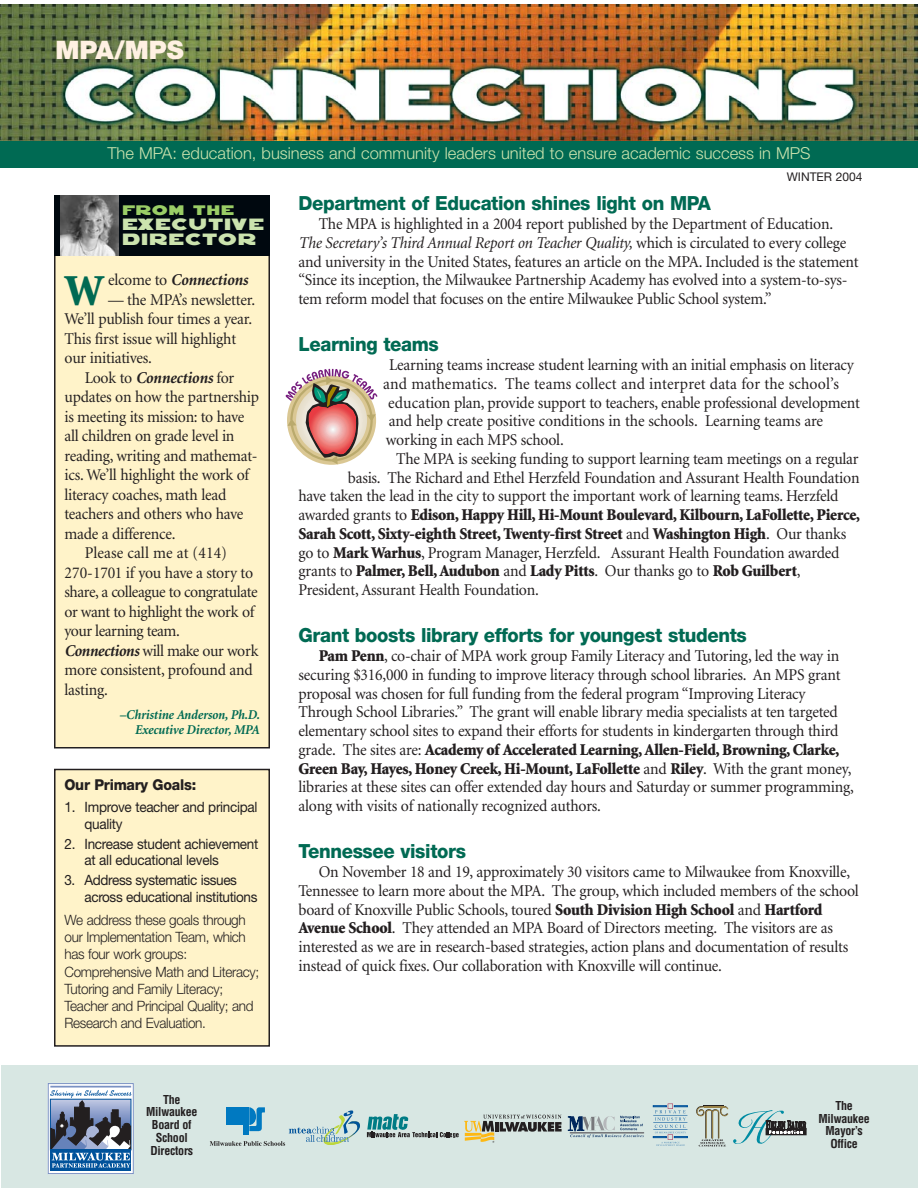
<style>
.page{position:relative;width:918px;height:1188px;background:#fff}
.page>*{position:absolute;margin:0;border:0;box-sizing:border-box;transform-origin:0 0}
.t1{font:900 44.4px "Minion";color:#006a53;scale:.95 1}
.t2{font:900 25.5px "Helvetica Neue";color:#fff1e2}
.t3{font:800 19.5px "Helvetica Neue";letter-spacing:-.02em;color:#006a53;scale:.95 1}
.t4{font:19.5px/15px "Red Five";letter-spacing:.08em;color:#cbe3ae;scale:.95 1}
.t5{font:16.5px/18.8px "Minion";letter-spacing:-.015em;color:#231f20;scale:.95 1}
.t6{font:900 16.5px "Minion";letter-spacing:-.015em;color:#231f20;scale:.95 1}
.t7{font:300 16.5px "Helvetica Neue";color:#cbe3ae}
.t8{font:16.5px "Minion";letter-spacing:.01em;color:#231f20;scale:.95 1}
.t9{font:italic 700 16.5px "Minion";letter-spacing:-.015em;color:#231f20;scale:.95 1}
.t10{font:16.5px "Minion";letter-spacing:.005em;color:#231f20;scale:.95 1}
.t11{font:16.5px "Red Five";letter-spacing:.08em;color:#9acd66;scale:.95 1}
.t12{font:800 15px "Helvetica Neue";letter-spacing:-.02em;color:#231f20;scale:.95 1}
.t13{font:300 14.25px/17.2px "Helvetica Neue";letter-spacing:-.02em;color:#231f20;scale:.95 1}
.t14{font:14.25px/16.5px "Helvetica Neue";letter-spacing:-.02em;color:#231f20;scale:.95 1}
.t15{font:italic 700 13.5px/15px "Minion";letter-spacing:-.015em;color:#006a53;text-align:right;scale:.95 1}
.t16{font:700 condensed 12px/12.8px "Helvetica";letter-spacing:-.02em;color:#231f20;text-align:center}
.t17{font:12px "Helvetica Neue";color:#231f20}
.s1{font-weight:400;font-style:normal}
.s2{font-weight:700;font-style:italic}
.s3{font-style:italic}
.s4{font-weight:400}
.s5{font-weight:900}
</style>
<div class="page">
<div style="left:2px;top:1065px;width:916px;height:123px;background:#d8e7e3"></div>
<svg style="left:48px;top:1083px;width:86px;height:91px"></svg>
<div style="left:50px;top:1150px;width:81px;height:21px;background:#00529b"></div>
<svg style="left:50px;top:1090px;width:81px;height:78px;background:#6b819f"></svg>
<hr style="left:50px;top:1086px;width:81px;height:2px;background:#7a91c3">
<img style="left:0;top:4px;width:918px;height:137px">
<div style="left:0;top:141px;width:918px;height:27px;background:#006a53"></div>
<svg style="left:367px;top:1114px;width:195px;height:29px"></svg>
<svg style="left:210px;top:1107px;width:150px;height:39px"></svg>
<svg style="left:568px;top:1116px;width:76px;height:22px"></svg>
<div style="left:570px;top:1133px;width:74px;height:1px;border:1px solid #77787b"></div>
<svg style="left:653px;top:1104px;width:35px;height:42px"></svg>
<svg style="left:696px;top:1106px;width:110px;height:40px"></svg>
<div style="left:55px;top:196px;width:214px;height:552px;background:#fff3c9"></div>
<div style="left:54px;top:195px;width:216px;height:553px;border:2px solid #231f20"></div>
<div style="left:55px;top:770px;width:214px;height:276px;background:#fff3c9"></div>
<div style="left:54px;top:769px;width:216px;height:278px;border:2px solid #231f20"></div>
<div style="left:54px;top:195px;width:216px;height:61px;background:#00080f"></div>
<img style="left:61px;top:195px;width:57px;height:61px">
<svg style="left:286px;top:369px;width:91px;height:95px"></svg>
<h2 class="t2" style="left:56px;top:41px;width:130px">MPA/MPS</h2>
<p class="t7" style="left:107px;top:147px;width:705px">The MPA: education, business and community leaders united to ensure academic success in MPS</p>
<p class="t11" style="left:123px;top:200px;width:119px">FROM THE</p>
<p class="t4" style="left:123px;top:216px;width:150px">EXECUTIVE<br>DIRECTOR</p>
<h1 class="t1" style="left:64px;top:273px;width:44px">W</h1>
<p class="t9" style="left:108px;top:274px;width:149px"><span class="s1">elcome to</span> Connections</p>
<p class="t5" style="left:65px;top:291px;width:202px;line-height:19.5px;text-indent:43px">— the MPA’s newsletter.<br>We’ll publish four times a year.<br>This first issue will highlight our initiatives.</p>
<p class="t9" style="left:85px;top:371px;width:159px"><span class="s1">Look to</span> Connections <span class="s1">for</span></p>
<p class="t5" style="left:65px;top:389px;width:206px">updates on how the partnership</p>
<p class="t5" style="left:65px;top:409px;width:191px">is meeting its mission: to have</p>
<p class="t5" style="left:65px;top:428px;width:181px">all children on grade level in</p>
<p class="t5" style="left:65px;top:448px;width:205px">reading, writing and mathemat-</p>
<p class="t5" style="left:65px;top:467px;width:196px">ics. We’ll highlight the work of</p>
<p class="t5" style="left:65px;top:487px;width:172px">literacy coaches, math lead</p>
<p class="t5" style="left:65px;top:506px;width:190px">teachers and others who have</p>
<p class="t5" style="left:65px;top:526px;width:118px">made a difference.</p>
<p class="t10" style="left:85px;top:547px;width:151px">Please call me at (414)</p>
<p class="t5" style="left:65px;top:565px;width:200px">270-1701 if you have a story to</p>
<p class="t5" style="left:65px;top:584px;width:205px">share, a colleague to congratulate</p>
<p class="t5" style="left:65px;top:604px;width:201px">or want to highlight the work of</p>
<p class="t5" style="left:65px;top:623px;width:123px">your learning team.</p>
<p class="t5" style="left:65px;top:643px;width:206px"><span class="s2">Connections</span> will make our work</p>
<p class="t5" style="left:65px;top:662px;width:200px">more consistent, profound and</p>
<p class="t5" style="left:65px;top:682px;width:47px">lasting.</p>
<p class="t15" style="left:120px;top:708px;width:149px">–Christine Anderson, Ph.D.<br>Executive Director, MPA</p>
<p class="t12" style="left:64px;top:779px;width:140px">Our Primary Goals:</p>
<p class="t14" style="left:85px;top:801px;width:184px;text-indent:-20px">1. Improve teacher and principal quality</p>
<p class="t14" style="left:85px;top:837px;width:185px;text-indent:-20px">2. Increase student achievement at all educational levels</p>
<p class="t14" style="left:85px;top:873px;width:184px;text-indent:-20px">3. Address systematic issues across educational institutions</p>
<p class="t13" style="left:64px;top:913px;width:207px">We address these goals through our Implementation Team, which has four work groups:<br>Comprehensive Math and Literacy;<br>Tutoring and Family Literacy;<br>Teacher and Principal Quality; and<br>Research and Evaluation.</p>
<p class="t17" style="left:787px;top:173px;width:77px">WINTER 2004</p>
<p class="t3" style="left:298px;top:196px;width:436px">Department of Education shines light on MPA</p>
<p class="t5" style="left:299px;top:216px;width:591px;text-indent:20px">The MPA is highlighted in a 2004 report published by the Department of Education.<br><span class="s3">The Secretary’s Third Annual Report on Teacher Quality,</span> which is circulated to every college and university in the United States, features an article on the MPA. Included is the statement “Since its inception, the Milwaukee Partnership Academy has evolved into a system-to-sys&shy;tem reform model that focuses on the entire Milwaukee Public School system.”</p>
<p class="t3" style="left:298px;top:337px;width:149px">Learning teams</p>
<p class="t5" style="left:389px;top:357px;width:491px">Learning teams increase student learning with an initial emphasis on literacy</p>
<p class="t8" style="left:383px;top:377px;width:481px">and mathematics. The teams collect and interpret data for the school’s</p>
<p class="t5" style="left:388px;top:394px;width:498px">education plan, provide support to teachers, enable professional development</p>
<p class="t5" style="left:389px;top:413px;width:459px">and help create positive conditions in the schools. Learning teams are</p>
<p class="t5" style="left:386px;top:432px;width:189px">working in each MPS school.</p>
<p class="t5" style="left:396px;top:451px;width:488px">The MPA is seeking funding to support learning team meetings on a regular</p>
<p class="t5" style="left:348px;top:469px;width:540px">basis. The Richard and Ethel Herzfeld Foundation and Assurant Health Foundation</p>
<p class="t5" style="left:298px;top:488px;width:570px">have taken the lead in the city to support the important work of learning teams. Herzfeld</p>
<p class="t6" style="left:298px;top:508px;width:593px"><span class="s4">awarded grants to</span> Edison, Happy Hill, Hi-Mount Boulevard, Kilbourn, LaFollette, Pierce,</p>
<p class="t6" style="left:298px;top:527px;width:578px">Sarah Scott, Sixty-eighth Street, Twenty-first Street <span class="s4">and</span> Washington High<span class="s4">. Our thanks</span></p>
<p class="t5" style="left:298px;top:544px;width:571px">go to <span class="s5">Mark Warhus</span>, Program Manager, Herzfeld. Assurant Health Foundation awarded</p>
<p class="t6" style="left:298px;top:565px;width:530px"><span class="s4">grants to</span> Palmer, Bell, Audubon <span class="s4">and</span> Lady Pitts<span class="s4">. Our thanks go to</span> Rob Guilbert<span class="s4">,</span></p>
<p class="t5" style="left:299px;top:582px;width:255px">President, Assurant Health Foundation.</p>
<p class="t3" style="left:298px;top:628px;width:474px">Grant boosts library efforts for youngest students</p>
<p class="t5" style="left:299px;top:648px;width:586px;text-indent:20px"><span class="s5">Pam Penn</span>, co-chair of MPA work group Family Literacy and Tutoring, led the way in securing $316,000 in funding to improve literacy through school libraries. An MPS grant proposal was chosen for full funding from the federal program “Improving Literacy Through School Libraries.” The grant will enable library media specialists at ten targeted elementary school sites to expand their efforts for students in kindergarten through third grade. The sites are: <span class="s5">Academy of Accelerated Learning, Allen-Field, Browning, Clarke, Green Bay, Hayes, Honey Creek, Hi-Mount, LaFollette</span> and <span class="s5">Riley</span>. With the grant money, libraries at these sites can offer extended day hours and Saturday or summer programming, along with visits of nationally recognized authors.</p>
<p class="t3" style="left:298px;top:844px;width:178px">Tennessee visitors</p>
<p class="t5" style="left:299px;top:864px;width:591px;text-indent:20px">On November 18 and 19, approximately 30 visitors came to Milwaukee from Knoxville, Tennessee to learn more about the MPA. The group, which included members of the school board of Knoxville Public Schools, toured <span class="s5">South Division High School</span> and <span class="s5">Hartford Avenue School</span>. They attended an MPA Board of Directors meeting. The visitors are as interested as we are in research-based strategies, action plans and documentation of results instead of quick fixes. Our collaboration with Knoxville will continue.</p>
<p class="t16" style="left:146px;top:1094px;width:53px">The<br>Milwaukee<br>Board of<br>School<br>Directors</p>
<p class="t16" style="left:818px;top:1100px;width:53px">The<br>Milwaukee<br>Mayor’s<br>Office</p>
</div>
